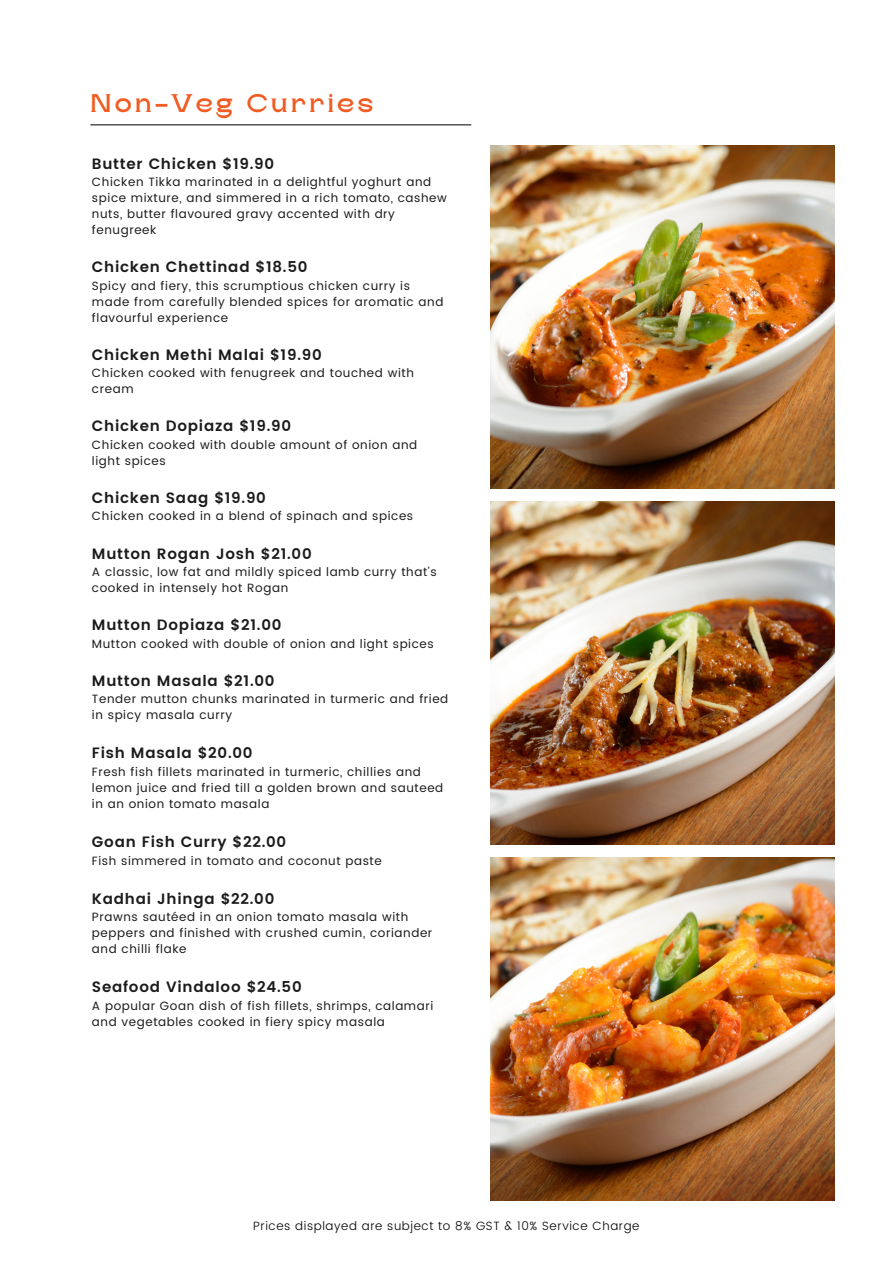
<style>
.page{position:relative;width:893px;height:1264px;background:#fff}
.page>*{position:absolute;margin:0;border:0;box-sizing:border-box;transform-origin:0 0}
.t1{font:700 25.5px "Rasputin";letter-spacing:.12em;color:#f05c22}
.t2{font:600 15px "Poppins";letter-spacing:.05em;color:#1b1b1b}
.t3{font:12px/16px "Poppins";letter-spacing:.05em;color:#1b1b1b}
.t4{font:300 12px "Poppins";letter-spacing:.05em;color:#000}
</style>
<div class="page">
<hr style="left:91px;top:124px;width:380px;height:1px;background:#1b1b1b">
<img style="left:490px;top:145px;width:344px;height:343px">
<img style="left:490px;top:501px;width:344px;height:343px">
<img style="left:490px;top:857px;width:344px;height:343px">
<p class="t1" style="left:90px;top:89px;width:285px">Non-Veg Curries</p>
<p class="t2" style="left:92px;top:155px;width:184px">Butter Chicken $19.90</p>
<p class="t3" style="left:92px;top:174px;width:356px">Chicken Tikka marinated in a delightful yoghurt and spice mixture, and simmered in a rich tomato, cashew nuts, butter flavoured gravy accented with dry fenugreek</p>
<p class="t2" style="left:92px;top:258px;width:217px">Chicken Chettinad $18.50</p>
<p class="t3" style="left:92px;top:277px;width:353px">Spicy and fiery, this scrumptious chicken curry is made from carefully blended spices for aromatic and flavourful experience</p>
<p class="t2" style="left:92px;top:346px;width:231px">Chicken Methi Malai $19.90</p>
<p class="t3" style="left:92px;top:365px;width:323px">Chicken cooked with fenugreek and touched with cream</p>
<p class="t2" style="left:92px;top:417px;width:201px">Chicken Dopiaza $19.90</p>
<p class="t3" style="left:92px;top:436px;width:327px">Chicken cooked with double amount of onion and light spices</p>
<p class="t2" style="left:92px;top:489px;width:175px">Chicken Saag $19.90</p>
<p class="t3" style="left:92px;top:508px;width:323px">Chicken cooked in a blend of spinach and spices</p>
<p class="t2" style="left:92px;top:544px;width:221px">Mutton Rogan Josh $21.00</p>
<p class="t3" style="left:92px;top:564px;width:346px">A classic, low fat and mildly spiced lamb curry that’s</p>
<p class="t3" style="left:92px;top:579px;width:198px">cooked in intensely hot Rogan</p>
<p class="t2" style="left:92px;top:616px;width:191px">Mutton Dopiaza $21.00</p>
<p class="t3" style="left:92px;top:635px;width:343px">Mutton cooked with double of onion and light spices</p>
<p class="t2" style="left:92px;top:671px;width:184px">Mutton Masala $21.00</p>
<p class="t3" style="left:92px;top:691px;width:358px">Tender mutton chunks marinated in turmeric and fried in spicy masala curry</p>
<p class="t2" style="left:92px;top:744px;width:162px">Fish Masala $20.00</p>
<p class="t3" style="left:92px;top:763px;width:353px">Fresh fish fillets marinated in turmeric, chillies and lemon juice and fried till a golden brown and sauteed in an onion tomato masala</p>
<p class="t2" style="left:92px;top:833px;width:196px">Goan Fish Curry $22.00</p>
<p class="t3" style="left:92px;top:852px;width:291px">Fish simmered in tomato and coconut paste</p>
<p class="t2" style="left:92px;top:889px;width:184px">Kadhai Jhinga $22.00</p>
<p class="t3" style="left:92px;top:909px;width:342px">Prawns sautéed in an onion tomato masala with peppers and finished with crushed cumin, coriander and chilli flake</p>
<p class="t2" style="left:92px;top:978px;width:211px">Seafood Vindaloo $24.50</p>
<p class="t3" style="left:92px;top:997px;width:343px">A popular Goan dish of fish fillets, shrimps, calamari and vegetables cooked in fiery spicy masala</p>
<p class="t4" style="left:253px;top:1219px;width:388px">Prices displayed are subject to 8% GST &amp; 10% Service Charge</p>
</div>
